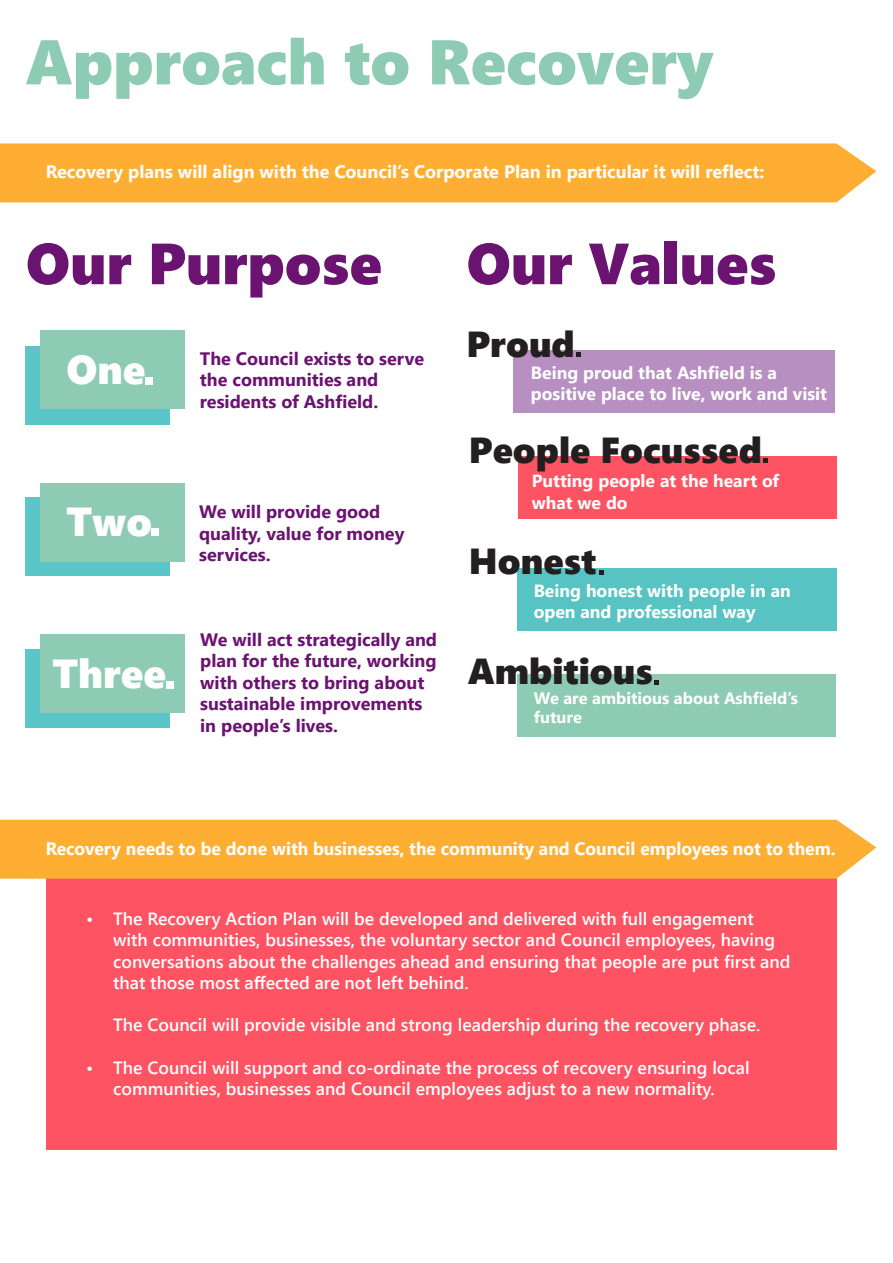
<style>
.page{position:relative;width:893px;height:1263px;background:#fff}
.page>*{position:absolute;margin:0;border:0;box-sizing:border-box;transform-origin:0 0}
.t1{font:63px "Segoe UI Black";color:#8ecbb4}
.t2{font:58.05px "Segoe UI Black";color:#6b1371}
.t3{font:40.5px "Segoe UI Black";color:#fff}
.t4{font:36.15px "Segoe UI Black";color:#231f20}
.t5{font:700 18px/21.6px "Segoe UI";color:#6b1371}
.t6{font:700 18px "Segoe UI";color:#fff}
.t7{font:600 17.7px/21.3px "Segoe UI";color:#fff}
.t8{font:700 17.7px/21.1px "Segoe UI";color:#fff}
.t9{font:700 16.5px/19.8px "Segoe UI";color:#fff}
</style>
<div class="page">
<div style="left:0;top:143px;width:876px;height:59px;background:#feaf33"></div>
<div style="left:26px;top:346px;width:144px;height:79px;background:#5bc6c7"></div>
<div style="left:40px;top:330px;width:145px;height:79px;background:#8dcbb4"></div>
<div style="left:145px;top:377px;width:7px;height:7px;background:#fff"></div>
<div style="left:26px;top:497px;width:144px;height:79px;background:#5bc6c7"></div>
<div style="left:40px;top:483px;width:145px;height:78px;background:#8dcbb4"></div>
<div style="left:152px;top:529px;width:7px;height:7px;background:#fff"></div>
<div style="left:26px;top:649px;width:144px;height:79px;background:#5bc6c7"></div>
<div style="left:40px;top:634px;width:145px;height:79px;background:#8dcbb4"></div>
<div style="left:166px;top:681px;width:7px;height:7px;background:#fff"></div>
<div style="left:518px;top:456px;width:319px;height:62px;background:#fe5363"></div>
<svg style="left:763px;top:459px;width:5px;height:4px"></svg>
<div style="left:517px;top:568px;width:320px;height:63px;background:#57c4c3"></div>
<svg style="left:599px;top:570px;width:4px;height:4px"></svg>
<div style="left:517px;top:674px;width:318px;height:63px;background:#8dcbb4"></div>
<svg style="left:654px;top:680px;width:4px;height:4px"></svg>
<div style="left:513px;top:350px;width:322px;height:63px;background:#b78fc1"></div>
<svg style="left:576px;top:352px;width:4px;height:5px"></svg>
<div style="left:46px;top:845px;width:791px;height:305px;background:#fe5363"></div>
<div style="left:0;top:820px;width:876px;height:59px;background:#feaf33"></div>
<p class="t1" style="left:26px;top:16px;width:689px">Approach to Recovery</p>
<p class="t6" style="left:46px;top:155px;width:720px">Recovery plans will align with the Council’s Corporate Plan in particular it will reflect:</p>
<p class="t2" style="left:26px;top:222px;width:358px">Our Purpose</p>
<p class="t2" style="left:467px;top:222px;width:311px">Our Values</p>
<p class="t3" style="left:66px;top:341px;width:81px">One</p>
<p class="t5" style="left:200px;top:346px;width:226px">The Council exists to serve the communities and residents of Ashfield.</p>
<p class="t4" style="left:467px;top:318px;width:110px">Proud</p>
<p class="t8" style="left:531px;top:361px;width:298px">Being proud that Ashfield is a positive place to live, work and visit</p>
<p class="t4" style="left:469px;top:424px;width:294px">People Focussed</p>
<p class="t3" style="left:66px;top:492px;width:87px">Two</p>
<p class="t5" style="left:199px;top:500px;width:207px">We will provide good quality, value for money services.</p>
<p class="t8" style="left:532px;top:469px;width:249px">Putting people at the heart of what we do</p>
<p class="t4" style="left:469px;top:535px;width:129px">Honest</p>
<p class="t8" style="left:534px;top:579px;width:259px">Being honest with people in an open and professional way</p>
<p class="t3" style="left:52px;top:645px;width:115px">Three</p>
<p class="t5" style="left:200px;top:627px;width:238px">We will act strategically and plan for the future, working with others to bring about sustainable improvements in people’s lives.</p>
<p class="t4" style="left:468px;top:645px;width:187px">Ambitious</p>
<p class="t9" style="left:534px;top:686px;width:266px">We are ambitious about Ashfield’s future</p>
<p class="t6" style="left:46px;top:831px;width:791px">Recovery needs to be done with businesses, the community and Council employees not to them.</p>
<p class="t7" style="left:113px;top:907px;width:679px;text-indent:-27px">• The Recovery Action Plan will be developed and delivered with full engagement with communities, businesses, the voluntary sector and Council employees, having conversations about the challenges ahead and ensuring that people are put first and that those most affected are not left behind.</p>
<p class="t7" style="left:113px;top:1013px;width:649px">The Council will provide visible and strong leadership during the recovery phase.</p>
<p class="t7" style="left:86px;top:1055px;width:665px;text-align:center">• The Council will support and co-ordinate the process of recovery ensuring local communities, businesses and Council employees adjust to a new normality.</p>
</div>
